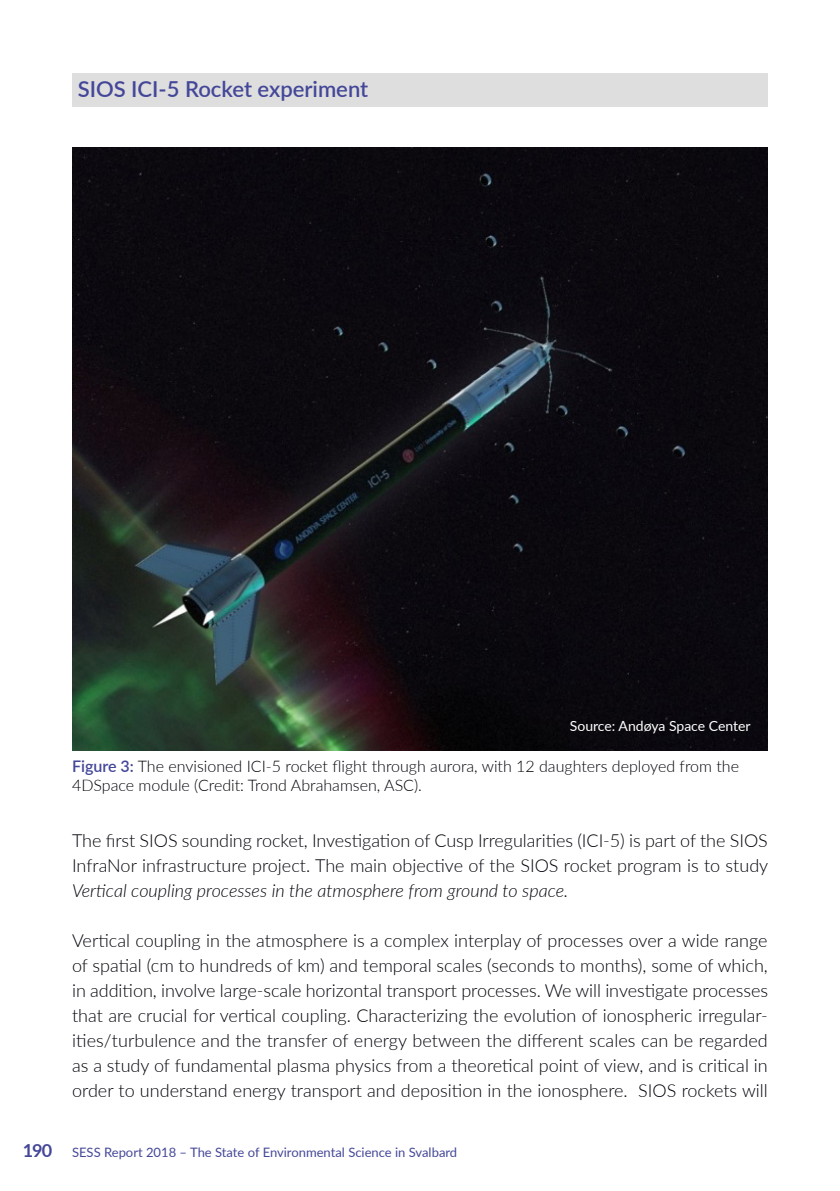
<style>
.page{position:relative;width:840px;height:1191px;background:#fff}
.page>*{position:absolute;margin:0;border:0;box-sizing:border-box;transform-origin:0 0}
.t1{font:600 22px "Lato";color:#444798}
.t2{font:300 18px/25px "Lato";color:#00000a}
.t3{font:italic 300 18px "Lato";color:#00000a}
.t4{font:300 16px/19px "Lato";color:#00000a}
.t5{font:14px "Lato";color:#fff}
.t6{font:13px "Lato";color:#444798}
.s1{font-weight:600;color:#444798}
.s2{font-weight:700;font-size:18px}
</style>
<div class="page">
<div style="left:72px;top:74px;width:695px;height:33px;background:#dedede"></div>
<img style="left:72px;top:147px;width:695px;height:603px">
<p class="t1" style="left:78px;top:73px;width:292px">SIOS ICI-5 Rocket experiment</p>
<p class="t5" style="left:569px;top:715px;width:182px">Source: Andøya Space Center</p>
<p class="t4" style="left:72px;top:756px;width:668px"><span class="s1">Figure 3:</span> The envisioned ICI-5 rocket flight through aurora, with 12 daughters deployed from the<br>4DSpace module (Credit: Trond Abrahamsen, ASC).</p>
<p class="t2" style="left:72px;top:827px;width:697px">The first SIOS sounding rocket, Investigation of Cusp Irregularities (ICI-5) is part of the SIOS<br>InfraNor infrastructure project. The main objective of the SIOS rocket program is to study</p>
<p class="t3" style="left:72px;top:878px;width:497px">Vertical coupling processes in the atmosphere from ground to space.</p>
<p class="t2" style="left:72px;top:927px;width:697px;text-align:justify">Vertical coupling in the atmosphere is a complex interplay of processes over a wide range of spatial (cm to hundreds of km) and temporal scales (seconds to months), some of which, in addition, involve large-scale horizontal transport processes. We will investigate processes that are crucial for vertical coupling. Characterizing the evolution of ionospheric irregular&shy;ities/turbulence and the transfer of energy between the different scales can be regarded as a study of fundamental plasma physics from a theoretical point of view, and is critical in order to understand energy transport and deposition in the ionosphere. SIOS rockets will</p>
<p class="t6" style="left:23px;top:1142px;width:436px"><span class="s2">190</span> SESS Report 2018 – The State of Environmental Science in Svalbard</p>
</div>
